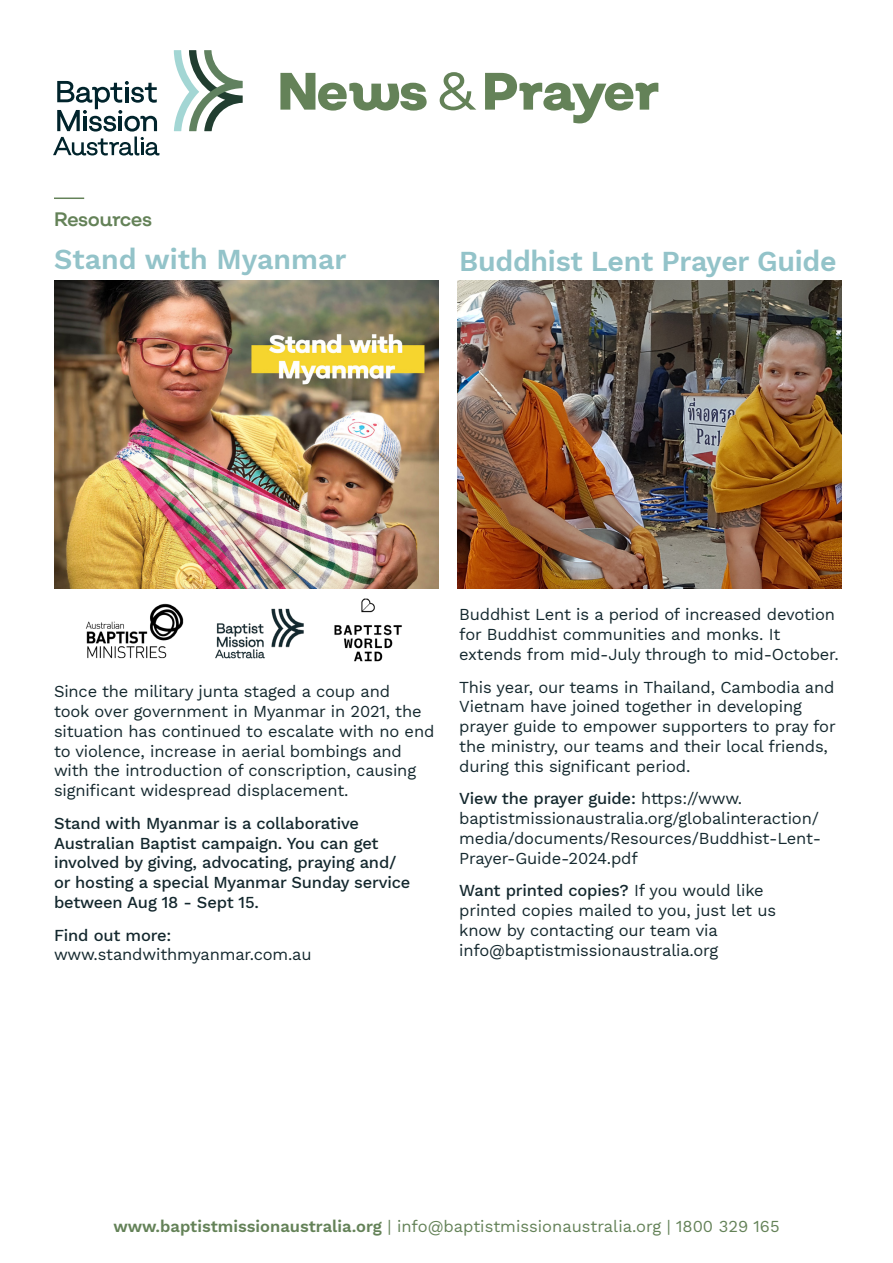
<style>
.page{position:relative;width:893px;height:1263px;background:#fff}
.page>*{position:absolute;margin:0;border:0;box-sizing:border-box;transform-origin:0 0}
.t1{font:800 52.5px "Salvatore Roman";letter-spacing:-.035em;color:#648258}
.t2{font:600 28.5px "Work Sans";letter-spacing:-.01em;color:#93c3c9}
.t3{font:19.5px "Salvatore";letter-spacing:-.03em;color:#648258}
.t4{font:16.5px/19.8px "Work Sans";letter-spacing:-.01em;color:#14282e}
.t5{font:500 16.5px/19.8px "Work Sans";letter-spacing:-.01em;color:#14282e}
.t6{font:16.5px "Work Sans";color:#648258}
.s1{font-weight:400}
.s2{font-weight:500}
.s3{font-weight:600}
</style>
<div class="page">
<svg style="left:174px;top:50px;width:69px;height:81px"></svg>
<svg style="left:53px;top:81px;width:106px;height:74px"></svg>
<hr style="left:54px;top:197px;width:30px;height:2px;background:#648258">
<img style="left:54px;top:281px;width:384px;height:308px">
<img style="left:457px;top:281px;width:384px;height:308px">
<img style="left:85px;top:598px;width:317px;height:64px">
<p class="t1" style="left:277px;top:57px;width:383px">News <span class="s1">&amp;</span> Prayer</p>
<p class="t3" style="left:54px;top:206px;width:100px">Resources</p>
<p class="t2" style="left:54px;top:237px;width:294px">Stand with Myanmar</p>
<p class="t2" style="left:459px;top:240px;width:379px">Buddhist Lent Prayer Guide</p>
<p class="t4" style="left:54px;top:681px;width:382px">Since the military junta staged a coup and<br>took over government in Myanmar in 2021, the situation has continued to escalate with no end to violence, increase in aerial bombings and with the introduction of conscription, causing significant widespread displacement.</p>
<p class="t5" style="left:54px;top:812px;width:358px">Stand with Myanmar is a collaborative Australian Baptist campaign. You can get involved by giving, advocating, praying and/ or hosting a special Myanmar Sunday service between Aug 18 - Sept 15.</p>
<p class="t4" style="left:54px;top:924px;width:259px"><span class="s2">Find out more: </span>www.standwithmyanmar.com.au</p>
<p class="t4" style="left:459px;top:604px;width:381px">Buddhist Lent is a period of increased devotion for Buddhist communities and monks. It extends from mid-July through to mid-October.</p>
<p class="t4" style="left:459px;top:676px;width:378px">This year, our teams in Thailand, Cambodia and Vietnam have joined together in developing prayer guide to empower supporters to pray for the ministry, our teams and their local friends, during this significant period.</p>
<p class="t4" style="left:459px;top:788px;width:363px"><span class="s2">View the prayer guide:</span> https://www. baptistmissionaustralia.org/globalinteraction/ media/documents/Resources/Buddhist-Lent-Prayer-Guide-2024.pdf</p>
<p class="t4" style="left:459px;top:880px;width:318px"><span class="s2">Want printed copies?</span> If you would like printed copies mailed to you, just let us know by contacting our team via info@baptistmissionaustralia.org</p>
<p class="t6" style="left:113px;top:1213px;width:668px"><span class="s3">www.baptistmissionaustralia.org</span> | info@baptistmissionaustralia.org | 1800 329 165</p>
</div>
